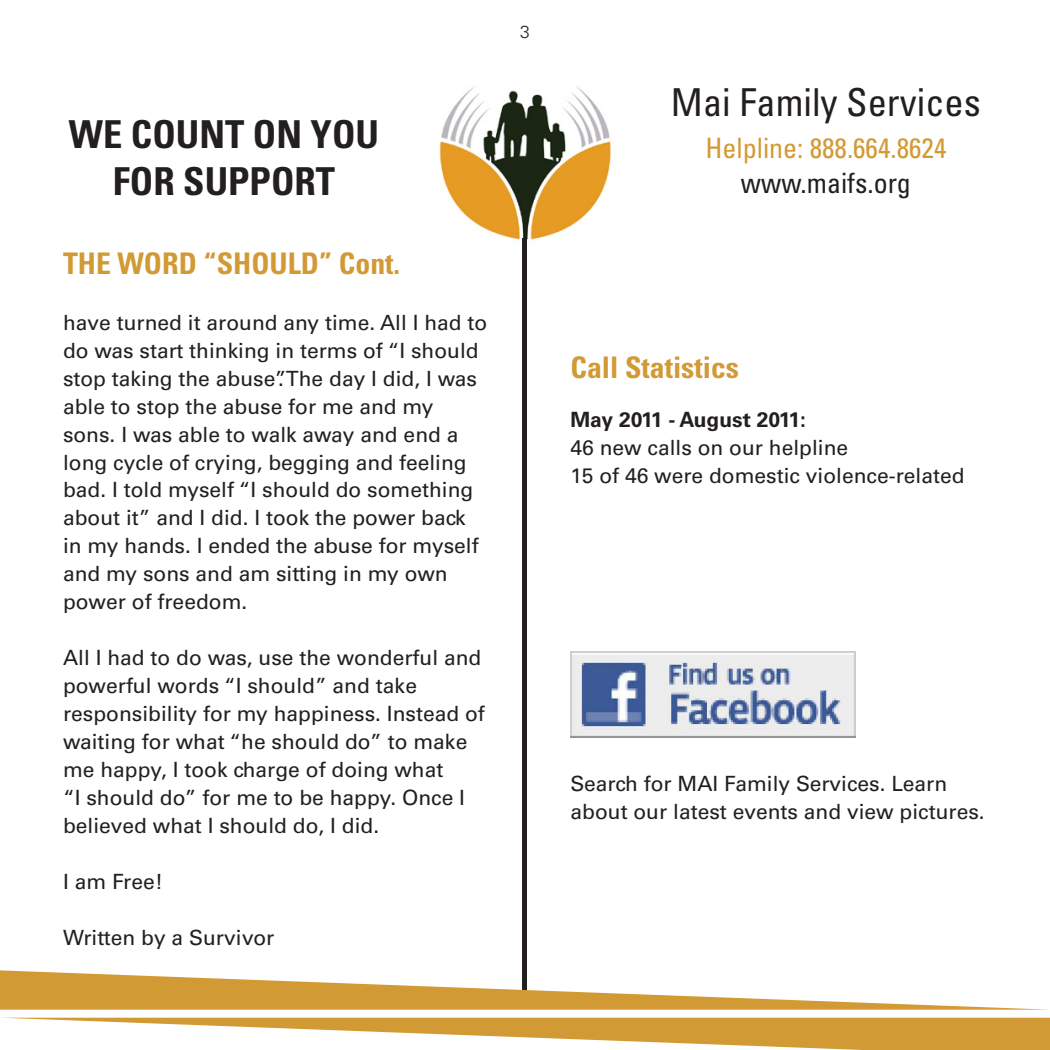
<style>
.page{position:relative;width:1050px;height:1050px;background:#fff}
.page>*{position:absolute;margin:0;border:0;box-sizing:border-box;transform-origin:0 0}
.t1{font:700 condensed 38.5px/46.2px "Univers LT Std";color:#231f20;text-align:center}
.t2{font:condensed 38.5px "Univers LT Std";color:#231f20}
.t3{font:700 condensed 29.75px "Univers LT Std";color:#d29a34}
.t4{font:condensed 28px "Univers LT Std";color:#d29a34}
.t5{font:condensed 28px "Univers LT Std";color:#231f20}
.t6{font:21px/28px "Univers LT Std";color:#231f20}
.t7{font:700 21px "Univers LT Std";color:#231f20}
.t8{font:300 17.5px "Univers LT Std";color:#231f20}
</style>
<div class="page">
<img style="left:439px;top:86px;width:172px;height:166px">
<hr style="left:523px;top:238px;width:4px;height:752px;background:#231f20">
<svg style="left:10px;top:1018px;width:1040px;height:32px"></svg>
<svg style="left:0;top:970px;width:1049px;height:40px"></svg>
<img style="left:570px;top:651px;width:285px;height:87px">
<h1 class="t1" style="left:69px;top:111px;width:312px">WE COUNT ON YOU<br>FOR SUPPORT</h1>
<h2 class="t3" style="left:63px;top:245px;width:339px">THE WORD “SHOULD” Cont.</h2>
<p class="t6" style="left:63px;top:308px;width:426px">have turned it around any time. All I had to do was start thinking in terms of “I should stop taking the abuse”. The day I did, I was able to stop the abuse for me and my sons. I was able to walk away and end a long cycle of crying, begging and feeling bad. I told myself “I should do something about it” and I did. I took the power back in my hands. I ended the abuse for myself and my sons and am sitting in my own power of freedom.</p>
<p class="t6" style="left:63px;top:644px;width:423px">All I had to do was, use the wonderful and powerful words “I should” and take responsibility for my happiness. Instead of waiting for what “he should do” to make me happy, I took charge of doing what<br>“I should do” for me to be happy. Once I believed what I should do, I did.</p>
<p class="t6" style="left:63px;top:868px;width:101px">I am Free!</p>
<p class="t6" style="left:63px;top:924px;width:213px">Written by a Survivor</p>
<p class="t8" style="left:520px;top:21px;width:11px">3</p>
<h1 class="t2" style="left:671px;top:78px;width:312px">Mai Family Services</h1>
<h3 class="t4" style="left:706px;top:130px;width:242px">Helpline: 888.664.8624</h3>
<h3 class="t5" style="left:741px;top:165px;width:172px">www.maifs.org</h3>
<h2 class="t3" style="left:570px;top:349px;width:170px">Call Statistics</h2>
<p class="t7" style="left:570px;top:407px;width:237px">May 2011 - August 2011:</p>
<p class="t6" style="left:570px;top:434px;width:396px">46 new calls on our helpline<br>15 of 46 were domestic violence-related</p>
<p class="t6" style="left:570px;top:770px;width:416px">Search for MAI Family Services. Learn about our latest events and view pictures.</p>
</div>
